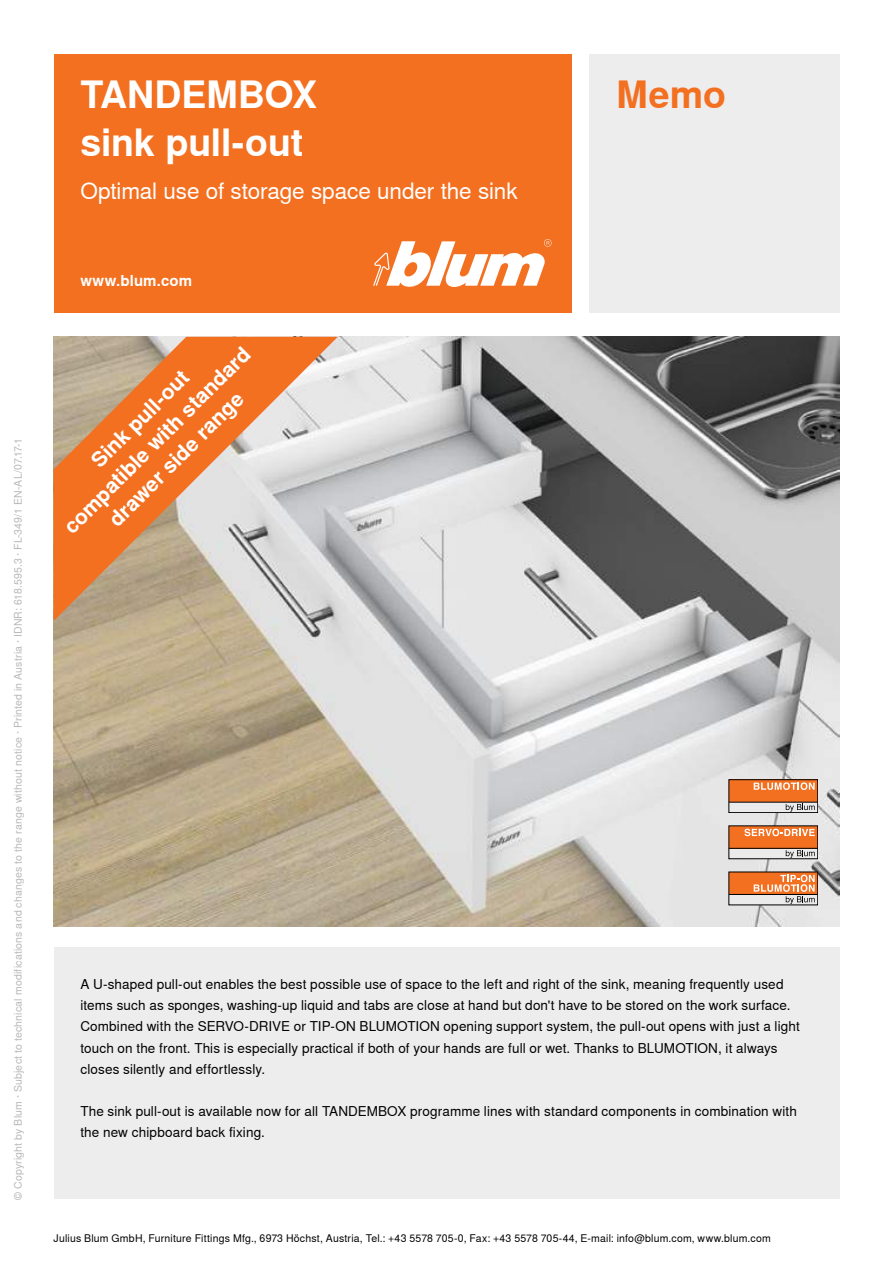
<style>
.page{position:relative;width:893px;height:1263px;background:#fff}
.page>*{position:absolute;margin:0;border:0;box-sizing:border-box;transform-origin:0 0}
.t1{font:700 37.5px/48px "Nimbus Sans Global";letter-spacing:-.005em;color:#fff}
.t2{font:700 37.5px "Nimbus Sans Global";color:#f37021}
.t3{font:22.5px "Nimbus Sans Global";letter-spacing:-.005em;color:#fff}
.t4{font:700 21px/27px "Nimbus Sans Global";color:#fff;text-align:center}
.t5{font:700 15px "Nimbus Sans Global";letter-spacing:.01em;color:#fff}
.t6{font:13.5px/21px "Nimbus Sans Global";letter-spacing:.01em;color:#000}
.t7{font:10.5px "Nimbus Sans Global";letter-spacing:.02em;color:#b6b8ba}
.t8{font:10.5px "Nimbus Sans Global";letter-spacing:.02em;color:#000}
</style>
<div class="page">
<img style="left:54px;top:337px;width:785px;height:589px">
<div style="left:54px;top:947px;width:785px;height:253px;background:#ebebec"></div>
<div style="left:589px;top:54px;width:250px;height:259px;background:#ebebec"></div>
<div style="left:54px;top:54px;width:517px;height:259px;background:#f37021"></div>
<svg style="left:373px;top:239px;width:178px;height:48px"></svg>
<div style="left:729px;top:802px;width:89px;height:10px;background:#ebebec"></div>
<div style="left:729px;top:780px;width:89px;height:22px;background:#f37021"></div>
<hr style="left:729px;top:802px;width:89px;height:1px;background:#000">
<div style="left:729px;top:779px;width:89px;height:34px;border:1px solid #000"></div>
<svg style="left:754px;top:782px;width:61px;height:8px"></svg>
<svg style="left:786px;top:804px;width:29px;height:8px"></svg>
<div style="left:729px;top:848px;width:89px;height:11px;background:#ebebec"></div>
<div style="left:729px;top:826px;width:89px;height:22px;background:#f37021"></div>
<hr style="left:729px;top:848px;width:89px;height:1px;background:#000">
<svg style="left:786px;top:850px;width:29px;height:8px"></svg>
<svg style="left:744px;top:829px;width:71px;height:7px"></svg>
<div style="left:729px;top:894px;width:89px;height:11px;background:#ebebec"></div>
<div style="left:729px;top:872px;width:89px;height:22px;background:#f37021"></div>
<hr style="left:729px;top:894px;width:89px;height:1px;background:#000">
<svg style="left:754px;top:875px;width:61px;height:29px"></svg>
<svg style="left:54px;top:337px;width:284px;height:284px;background:#daa27d"></svg>
<p class="t7" style="left:12px;top:1200px;width:763px;rotate:-90deg">© Copyright by Blum · Subject to technical modifications and changes to the range without notice · Printed in Austria · IDNR: 618.595.3 · FL-349/1 EN-AL/07.17-1</p>
<h1 class="t1" style="left:80px;top:71px;width:238px">TANDEMBOX sink pull-out</h1>
<h2 class="t3" style="left:80px;top:178px;width:439px">Optimal use of storage space under the sink</h2>
<p class="t5" style="left:80px;top:272px;width:113px">www.blum.com</p>
<h3 class="t4" style="left:39px;top:501px;width:255px;rotate:-45deg">Sink pull-out<br>compatible with standard drawer side range</h3>
<h1 class="t2" style="left:616px;top:73px;width:111px">Memo</h1>
<p class="t6" style="left:80px;top:974px;width:721px">A U-shaped pull-out enables the best possible use of space to the left and right of the sink, meaning frequently used items such as sponges, washing-up liquid and tabs are close at hand but don't have to be stored on the work surface.<br>Combined with the SERVO-DRIVE or TIP-ON BLUMOTION opening support system, the pull-out opens with just a light touch on the front. This is especially practical if both of your hands are full or wet. Thanks to BLUMOTION, it always closes silently and effortlessly.</p>
<p class="t6" style="left:80px;top:1100px;width:718px">The sink pull-out is available now for all TANDEMBOX programme lines with standard components in combination with the new chipboard back fixing.</p>
<p class="t8" style="left:54px;top:1232px;width:719px">Julius Blum GmbH, Furniture Fittings Mfg., 6973 Höchst, Austria, Tel.: +43 5578 705-0, Fax: +43 5578 705-44, E-mail: info@blum.com, www.blum.com</p>
</div>
